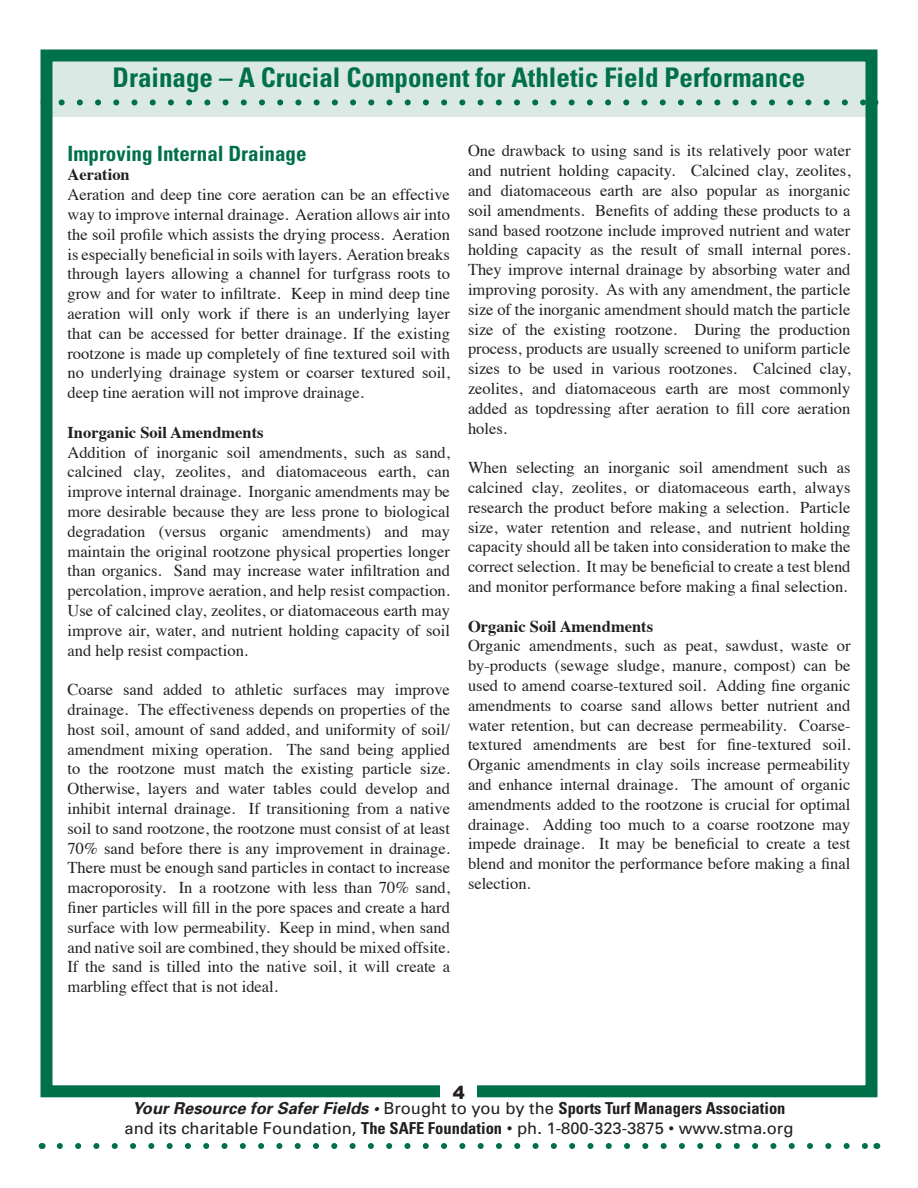
<style>
.page{position:relative;width:918px;height:1188px;background:#fff}
.page>*{position:absolute;margin:0;border:0;box-sizing:border-box;transform-origin:0 0}
.t1{font:700 condensed 27px "Univers";color:#007049}
.Subhead_1{font:700 condensed 21px "Univers";color:#007049}
.t2{font:900 18px "Arial";color:#231f20}
.Body{font:16.5px/19.8px "Times";color:#231f20;text-align:justify}
.t3{font:16.5px/19.8px "Univers";color:#231f20;text-align:center}
.Body-2{font:700 16.5px "Times";color:#231f20}
.s1{font-weight:700;font-style:italic}
.s2{font-weight:700;font-stretch:condensed}
</style>
<div class="page">
<div style="left:46px;top:51px;width:826px;height:66px;background:#dae9e4"></div>
<div style="left:40px;top:50px;width:838px;height:1047px;border:12px solid #007049"></div>
<svg style="left:60px;top:1143px;width:807px;height:6px"></svg>
<svg style="left:62px;top:99px;width:803px;height:6px"></svg>
<div style="left:441px;top:1080px;width:36px;height:25px;background:#fff"></div>
<h1 class="t1" style="left:113px;top:61px;width:694px">Drainage – A Crucial Component for Athletic Field Performance</h1>
<p class="Subhead_1" style="left:68px;top:140px;width:241px">Improving Internal Drainage</p>
<p class="Body-2" style="left:68px;top:159px;width:64px">Aeration</p>
<p class="Body" style="left:68px;top:183px;width:384px">Aeration and deep tine core aeration can be an effective way to improve internal drainage. Aeration allows air into the soil profile which assists the drying process. Aeration is especially beneficial in soils with layers. Aeration breaks through layers allowing a channel for turfgrass roots to grow and for water to infiltrate. Keep in mind deep tine aeration will only work if there is an underlying layer that can be accessed for better drainage. If the existing rootzone is made up completely of fine textured soil with no underlying drainage system or coarser textured soil, deep tine aeration will not improve drainage.</p>
<p class="Body-2" style="left:68px;top:417px;width:198px">Inorganic Soil Amendments</p>
<p class="Body" style="left:68px;top:441px;width:384px">Addition of inorganic soil amendments, such as sand, calcined clay, zeolites, and diatomaceous earth, can improve internal drainage. Inorganic amendments may be more desirable because they are less prone to biological degradation (versus organic amendments) and may maintain the original rootzone physical properties longer than organics. Sand may increase water infiltration and percolation, improve aeration, and help resist compaction.<br>Use of calcined clay, zeolites, or diatomaceous earth may improve air, water, and nutrient holding capacity of soil and help resist compaction.</p>
<p class="Body" style="left:68px;top:678px;width:384px">Coarse sand added to athletic surfaces may improve drainage. The effectiveness depends on properties of the host soil, amount of sand added, and uniformity of soil/ amendment mixing operation. The sand being applied to the rootzone must match the existing particle size.<br>Otherwise, layers and water tables could develop and inhibit internal drainage. If transitioning from a native soil to sand rootzone, the rootzone must consist of at least 70% sand before there is any improvement in drainage.<br>There must be enough sand particles in contact to increase macroporosity. In a rootzone with less than 70% sand, finer particles will fill in the pore spaces and create a hard surface with low permeability. Keep in mind, when sand and native soil are combined, they should be mixed offsite.<br>If the sand is tilled into the native soil, it will create a marbling effect that is not ideal.</p>
<p class="Body" style="left:468px;top:140px;width:384px">One drawback to using sand is its relatively poor water and nutrient holding capacity. Calcined clay, zeolites, and diatomaceous earth are also popular as inorganic soil amendments. Benefits of adding these products to a sand based rootzone include improved nutrient and water holding capacity as the result of small internal pores.<br>They improve internal drainage by absorbing water and improving porosity. As with any amendment, the particle size of the inorganic amendment should match the particle size of the existing rootzone. During the production process, products are usually screened to uniform particle sizes to be used in various rootzones. Calcined clay, zeolites, and diatomaceous earth are most commonly added as topdressing after aeration to fill core aeration holes.</p>
<p class="Body" style="left:468px;top:456px;width:384px">When selecting an inorganic soil amendment such as calcined clay, zeolites, or diatomaceous earth, always research the product before making a selection. Particle size, water retention and release, and nutrient holding capacity should all be taken into consideration to make the correct selection. It may be beneficial to create a test blend and monitor performance before making a final selection.</p>
<p class="Body-2" style="left:468px;top:610px;width:187px">Organic Soil Amendments</p>
<p class="Body" style="left:468px;top:635px;width:384px">Organic amendments, such as peat, sawdust, waste or by-products (sewage sludge, manure, compost) can be used to amend coarse-textured soil. Adding fine organic amendments to coarse sand allows better nutrient and water retention, but can decrease permeability. Coarse&shy;textured amendments are best for fine-textured soil.<br>Organic amendments in clay soils increase permeability and enhance internal drainage. The amount of organic amendments added to the rootzone is crucial for optimal drainage. Adding too much to a coarse rootzone may impede drainage. It may be beneficial to create a test blend and monitor the performance before making a final selection.</p>
<p class="t2" style="left:453px;top:1079px;width:14px">4</p>
<p class="t3" style="left:125px;top:1099px;width:670px"><span class="s1">Your Resource for Safer Fields •</span> Brought to you by the <span class="s2">Sports Turf Managers Association </span>and its charitable Foundation, <span class="s2">The SAFE Foundation</span> • ph. 1-800-323-3875 • www.stma.org</p>
</div>
